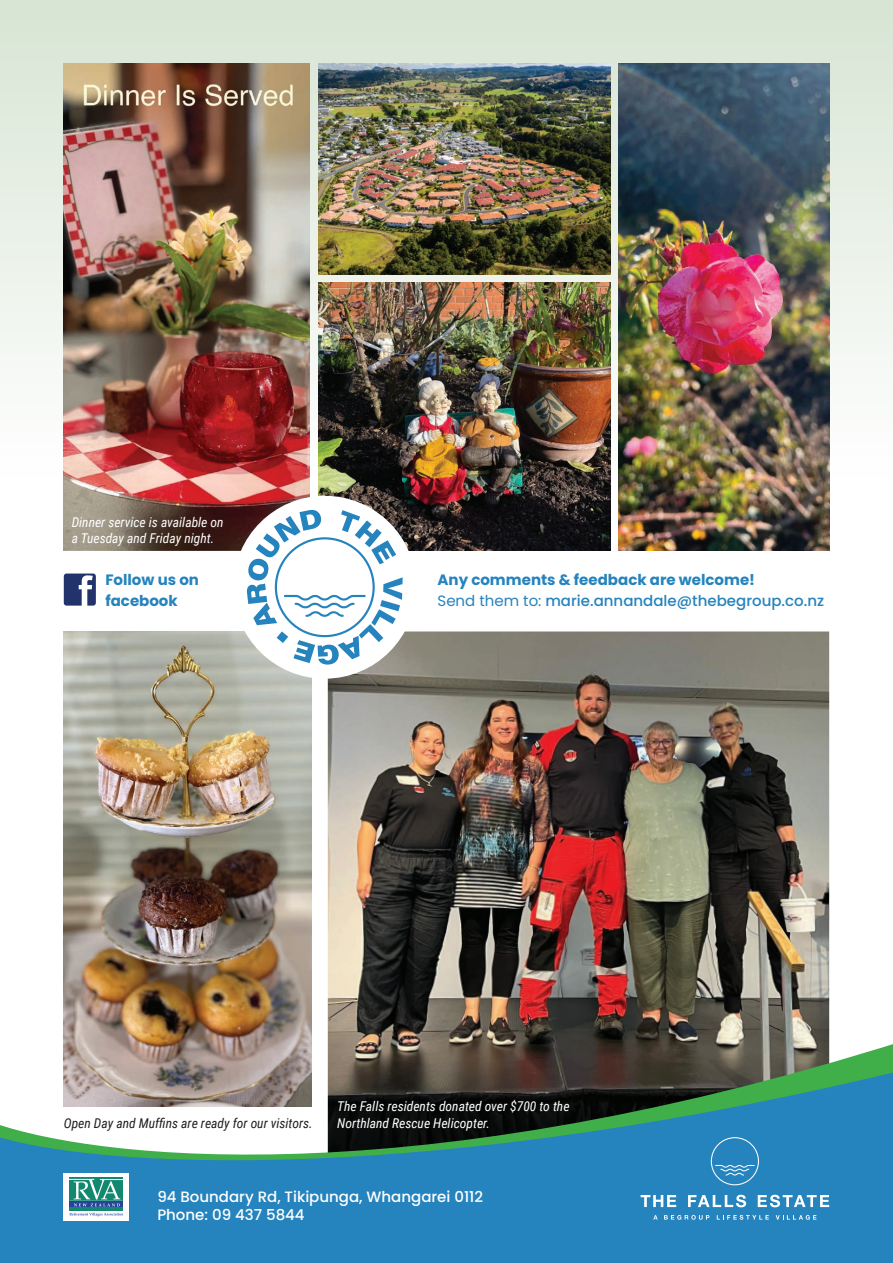
<style>
.page{position:relative;width:893px;height:1263px;background:#fff}
.page>*{position:absolute;margin:0;border:0;box-sizing:border-box;transform-origin:0 0}
.t1{font:500 15px/21px "Poppins";color:#2583bd}
.t2{font:500 15px/18px "Poppins";color:#fff}
.t3{font:700 15px/21px "Poppins";color:#2583bd}
.t4{font:italic 13.5px/16.2px "Roboto Condensed";color:#fff}
.t5{font:italic 13.5px "Roboto Condensed";color:#231f20}
.s1{font-weight:700}
.s2{font-weight:400}
</style>
<div class="page">
<div style="left:0;top:0;width:893px;height:477px;background:linear-gradient(to bottom,#d6e3d2,#fbfbfa)"></div>
<img style="left:328px;top:631px;width:501px;height:409px">
<img style="left:64px;top:631px;width:247px;height:409px">
<svg style="left:63px;top:1040px;width:830px;height:29px"></svg>
<svg style="left:0;top:1069px;width:893px;height:194px;fill:#2583bd"></svg>
<div style="left:64px;top:1173px;width:65px;height:47px;background:#fff"></div>
<div style="left:70px;top:1177px;width:53px;height:34px;background:#12886e"></div>
<svg style="left:69px;top:1213px;width:54px;height:3px"></svg>
<svg style="left:70px;top:1206px;width:53px;height:1px"></svg>
<svg style="left:69px;top:1179px;width:54px;height:27px"></svg>
<svg style="left:653px;top:1215px;width:5px;height:4px"></svg>
<svg style="left:664px;top:1215px;width:45px;height:5px"></svg>
<svg style="left:717px;top:1215px;width:52px;height:5px"></svg>
<svg style="left:776px;top:1215px;width:40px;height:5px"></svg>
<svg style="left:641px;top:1195px;width:35px;height:12px"></svg>
<svg style="left:688px;top:1195px;width:58px;height:12px"></svg>
<svg style="left:758px;top:1195px;width:71px;height:12px"></svg>
<svg style="left:711px;top:1137px;width:48px;height:48px"></svg>
<img style="left:319px;top:283px;width:292px;height:267px">
<img style="left:319px;top:64px;width:292px;height:210px">
<img style="left:64px;top:64px;width:246px;height:486px">
<img style="left:618px;top:64px;width:211px;height:486px">
<div style="left:233px;top:496px;width:183px;height:183px;background:#fff;border-radius:50%"></div>
<svg style="left:246px;top:509px;width:157px;height:156px"></svg>
<svg style="left:64px;top:573px;width:32px;height:33px"></svg>
<p class="t4" style="left:72px;top:513px;width:153px">Dinner service is available on a Tuesday and Friday night.</p>
<p class="t3" style="left:105px;top:569px;width:95px">Follow us on facebook</p>
<p class="t1" style="left:437px;top:569px;width:388px"><span class="s1">Any comments &amp; feedback are welcome!<br></span><span class="s2">Send them to:</span> marie.annandale@thebegroup.co.nz</p>
<p class="t5" style="left:64px;top:1113px;width:250px">Open Day and Muffins are ready for our visitors.</p>
<p class="t4" style="left:337px;top:1098px;width:234px">The Falls residents donated over $700 to the<br>Northland Rescue Helicopter.</p>
<p class="t2" style="left:157px;top:1188px;width:327px">94 Boundary Rd, Tikipunga, Whangarei 0112<br>Phone: 09 437 5844</p>
</div>
